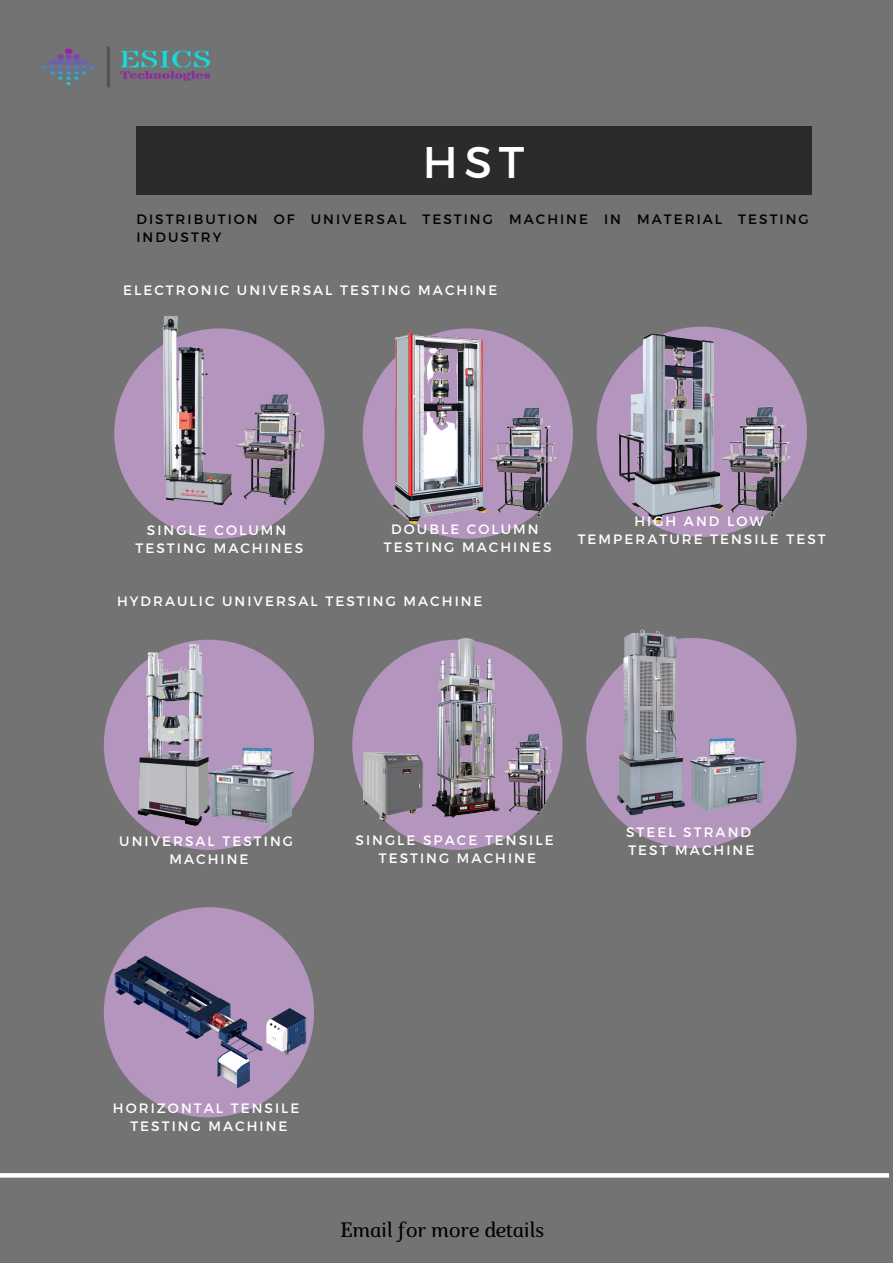
<style>
.page{position:relative;width:893px;height:1264px;background:#fff}
.page>*{position:absolute;margin:0;border:0;box-sizing:border-box;transform-origin:0 0}
.t1{font:44.25px "Montserrat";color:#fff}
.t2{font:italic 20.85px "Marta";color:#000}
.t3{font:13.65px "Montserrat";letter-spacing:.15em;color:#fff}
.t4{font:13.65px/18px "Montserrat";letter-spacing:.15em;color:#000}
</style>
<div class="page">
<div style="left:0;top:0;width:892px;height:1262px;background:#737373"></div>
<div style="left:114px;top:328px;width:210px;height:210px;background:#b495bd;border-radius:50%"></div>
<img style="left:43px;top:46px;width:166px;height:42px">
<img style="left:122px;top:316px;width:203px;height:206px">
<img style="left:363px;top:328px;width:210px;height:205px">
<img style="left:596px;top:326px;width:211px;height:211px">
<div style="left:104px;top:639px;width:210px;height:211px;background:#b495bd;border-radius:50%"></div>
<div style="left:352px;top:639px;width:210px;height:211px;background:#b495bd;border-radius:50%"></div>
<div style="left:586px;top:638px;width:210px;height:210px;background:#b495bd;border-radius:50%"></div>
<img style="left:111px;top:639px;width:203px;height:194px">
<img style="left:356px;top:638px;width:203px;height:192px">
<img style="left:586px;top:629px;width:203px;height:195px">
<img style="left:103px;top:907px;width:210px;height:211px">
<svg style="left:0;top:1173px;width:889px;height:4px;background:#fafafa"></svg>
<p class="t1" style="left:423px;top:133px;width:103px">HST</p>
<p class="t4" style="left:136px;top:210px;width:673px">DISTRIBUTION OF UNIVERSAL TESTING MACHINE IN MATERIAL TESTING<br>INDUSTRY</p>
<p class="t3" style="left:123px;top:281px;width:375px">ELECTRONIC UNIVERSAL TESTING MACHINE</p>
<p class="t3" style="left:147px;top:521px;width:141px">SINGLE COLUMN</p>
<p class="t3" style="left:135px;top:539px;width:169px">TESTING MACHINES</p>
<p class="t3" style="left:391px;top:520px;width:149px">DOUBLE COLUMN</p>
<p class="t3" style="left:384px;top:538px;width:169px">TESTING MACHINES</p>
<p class="t3" style="left:117px;top:592px;width:367px">HYDRAULIC UNIVERSAL TESTING MACHINE</p>
<p class="t3" style="left:634px;top:512px;width:131px">HIGH AND LOW</p>
<p class="t3" style="left:577px;top:530px;width:249px">TEMPERATURE TENSILE TEST</p>
<p class="t3" style="left:119px;top:832px;width:175px">UNIVERSAL TESTING</p>
<p class="t3" style="left:169px;top:850px;width:80px">MACHINE</p>
<p class="t3" style="left:355px;top:831px;width:200px">SINGLE SPACE TENSILE</p>
<p class="t3" style="left:379px;top:849px;width:159px">TESTING MACHINE</p>
<p class="t3" style="left:626px;top:823px;width:127px">STEEL STRAND</p>
<p class="t3" style="left:628px;top:841px;width:127px">TEST MACHINE</p>
<p class="t3" style="left:113px;top:1099px;width:188px">HORIZONTAL TENSILE</p>
<p class="t3" style="left:130px;top:1117px;width:159px">TESTING MACHINE</p>
<p class="t2" style="left:340px;top:1221px;width:205px">Email for more details</p>
</div>
